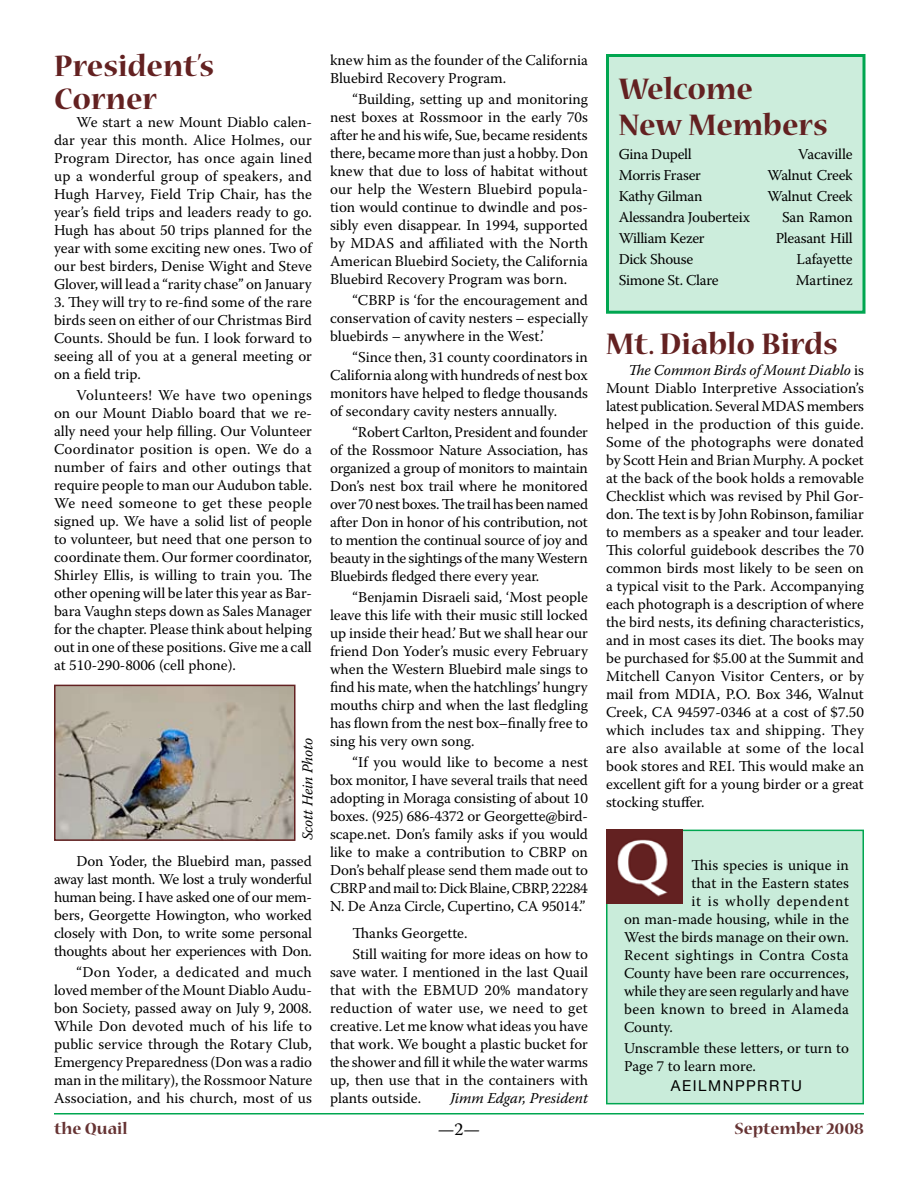
<style>
.page{position:relative;width:918px;height:1188px;background:#fff}
.page>*{position:absolute;margin:0;border:0;box-sizing:border-box;transform-origin:0 0}
.t1{font:700 33px/36px "Nueva Std";color:#632121}
.t2{font:700 18px "Nueva Std";color:#633}
.t3{font:18px "Warnock Pro";color:#000}
.t4{font:15px/18px "Warnock Pro";color:#000;text-align:justify}
.t5{font:15px "Warnock Pro";letter-spacing:-.02em;color:#000}
.t6{font:15px "Warnock Pro";letter-spacing:.025em;color:#000}
.t7{font:italic 15px "Warnock Pro";color:#000}
.t8{font:15px "Warnock Pro";letter-spacing:-.025em;color:#000}
.t9{font:15px "Warnock Pro";letter-spacing:.045em;color:#000}
.t10{font:15px "Helvetica Neue";letter-spacing:.105em;color:#000}
.s1{font-style:italic}
</style>
<div class="page">
<hr style="left:54px;top:1113px;width:810px;height:1px;background:#00a650">
<div style="left:608px;top:56px;width:256px;height:256px;background:#cceddc"></div>
<div style="left:606px;top:54px;width:260px;height:260px;border:3px solid #00a650"></div>
<div style="left:607px;top:830px;width:256px;height:274px;background:#c9ecda"></div>
<div style="left:606px;top:830px;width:258px;height:274px;border:2px solid #00a650"></div>
<img style="left:606px;top:829px;width:76px;height:74px">
<img style="left:57px;top:688px;width:236px;height:150px">
<div style="left:54px;top:685px;width:242px;height:156px;border:2px solid #632121"></div>
<h1 class="t1" style="left:54px;top:51px;width:162px;line-height:33px">President’s<br>Corner</h1>
<p class="t4" style="left:54px;top:113px;width:260px;text-indent:22px">We start a new Mount Diablo calen&shy;dar year this month. Alice Holmes, our Program Director, has once again lined up a wonderful group of speakers, and Hugh Harvey, Field Trip Chair, has the year’s field trips and leaders ready to go.<br>Hugh has about 50 trips planned for the year with some exciting new ones. Two of our best birders, Denise Wight and Steve Glover, will lead a “rarity chase” on January</p>
<p class="t4" style="left:54px;top:293px;width:260px">3. They will try to re-find some of the rare birds seen on either of our Christmas Bird Counts. Should be fun. I look forward to seeing all of you at a general meeting or on a field trip.</p>
<p class="t4" style="left:54px;top:386px;width:260px;text-indent:22px">Volunteers! We have two openings on our Mount Diablo board that we re&shy;ally need your help filling. Our Volunteer Coordinator position is open. We do a number of fairs and other outings that require people to man our Audubon table.<br>We need someone to get these people signed up. We have a solid list of people to volunteer, but need that one person to coordinate them. Our former coordinator, Shirley Ellis, is willing to train you. The other opening will be later this year as Bar&shy;bara Vaughn steps down as Sales Manager for the chapter. Please think about helping out in one of these positions. Give me a call at 510-290-8006 (cell phone).</p>
<p class="t7" style="left:299px;top:840px;width:104px;rotate:-90deg">Scott Hein Photo</p>
<p class="t4" style="left:54px;top:852px;width:260px;text-indent:22px">Don Yoder, the Bluebird man, passed away last month. We lost a truly wonderful human being. I have asked one of our mem&shy;bers, Georgette Howington, who worked closely with Don, to write some personal thoughts about her experiences with Don.</p>
<p class="t4" style="left:54px;top:963px;width:260px;text-indent:22px">“Don Yoder, a dedicated and much loved member of the Mount Diablo Audu&shy;bon Society, passed away on July 9, 2008.<br>While Don devoted much of his life to public service through the Rotary Club, Emergency Preparedness (Don was a radio man in the military), the Rossmoor Nature Association, and his church, most of us</p>
<p class="t4" style="left:330px;top:51px;width:259px">knew him as the founder of the California<br>Bluebird Recovery Program.</p>
<p class="t4" style="left:330px;top:90px;width:260px;text-indent:22px">“Building, setting up and monitoring nest boxes at Rossmoor in the early 70s after he and his wife, Sue, became residents there, became more than just a hobby. Don knew that due to loss of habitat without our help the Western Bluebird popula&shy;tion would continue to dwindle and pos&shy;sibly even disappear. In 1994, supported by MDAS and affiliated with the North American Bluebird Society, the California Bluebird Recovery Program was born.</p>
<p class="t4" style="left:330px;top:291px;width:260px;text-indent:22px">“CBRP is ‘for the encouragement and conservation of cavity nesters – especially bluebirds – anywhere in the West.’</p>
<p class="t4" style="left:330px;top:348px;width:260px;text-indent:22px">“Since then, 31 county coordinators in California along with hundreds of nest box monitors have helped to fledge thousands of secondary cavity nesters annually.</p>
<p class="t4" style="left:330px;top:423px;width:260px;text-indent:22px">“Robert Carlton, President and founder of the Rossmoor Nature Association, has organized a group of monitors to maintain Don’s nest box trail where he monitored over 70 nest boxes. The trail has been named after Don in honor of his contribution, not to mention the continual source of joy and beauty in the sightings of the many Western Bluebirds fledged there every year.</p>
<p class="t4" style="left:330px;top:588px;width:260px;text-indent:22px">“Benjamin Disraeli said, ‘Most people leave this life with their music still locked up inside their head.’ But we shall hear our friend Don Yoder’s music every February when the Western Bluebird male sings to find his mate, when the hatchlings’ hungry mouths chirp and when the last fledgling has flown from the nest box–finally free to sing his very own song.</p>
<p class="t4" style="left:330px;top:753px;width:260px;text-indent:22px">“If you would like to become a nest box monitor, I have several trails that need adopting in Moraga consisting of about 10 boxes. (925) 686-4372 or Georgette@bird&shy;scape.net. Don’s family asks if you would like to make a contribution to CBRP on Don’s behalf please send them made out to CBRP and mail to: Dick Blaine, CBRP, 22284<br>N. De Anza Circle, Cupertino, CA 95014.”</p>
<p class="t4" style="left:352px;top:922px;width:237px;line-height:21px">Thanks Georgette.<br>Still waiting for more ideas on how to</p>
<p class="t4" style="left:330px;top:963px;width:260px">save water. I mentioned in the last Quail that with the EBMUD 20% mandatory reduction of water use, we need to get creative. Let me know what ideas you have that work. We bought a plastic bucket for the shower and fill it while the water warms up, then use that in the containers with plants outside.</p>
<p class="t7" style="left:450px;top:1089px;width:139px">Jimm Edgar, President</p>
<h1 class="t1" style="left:619px;top:72px;width:211px">Welcome<br>New Members</h1>
<p class="t5" style="left:619px;top:145px;width:75px">Gina Dupell</p>
<p class="t4" style="left:798px;top:145px;width:56px">Vacaville</p>
<p class="t5" style="left:619px;top:166px;width:84px">Morris Fraser</p>
<p class="t8" style="left:767px;top:166px;width:87px">Walnut Creek</p>
<p class="t5" style="left:619px;top:187px;width:85px">Kathy Gilman</p>
<p class="t8" style="left:767px;top:187px;width:87px">Walnut Creek</p>
<p class="t5" style="left:619px;top:208px;width:133px">Alessandra Jouberteix</p>
<p class="t4" style="left:782px;top:208px;width:72px">San Ramon</p>
<p class="t5" style="left:619px;top:229px;width:87px">William Kezer</p>
<p class="t5" style="left:776px;top:229px;width:78px">Pleasant Hill</p>
<p class="t5" style="left:619px;top:250px;width:76px">Dick Shouse</p>
<p class="t4" style="left:796px;top:250px;width:58px">Lafayette</p>
<p class="t5" style="left:619px;top:271px;width:101px">Simone St. Clare</p>
<p class="t4" style="left:796px;top:271px;width:58px">Martinez</p>
<h1 class="t1" style="left:606px;top:328px;width:233px">Mt. Diablo Birds</h1>
<p class="t4" style="left:606px;top:361px;width:260px;text-indent:22px"><span class="s1">The Common Birds of Mount Diablo</span> is Mount Diablo Interpretive Association’s latest publication. Several MDAS members helped in the production of this guide.<br>Some of the photographs were donated by Scott Hein and Brian Murphy. A pocket at the back of the book holds a removable Checklist which was revised by Phil Gor&shy;don. The text is by John Robinson, familiar to members as a speaker and tour leader.<br>This colorful guidebook describes the 70 common birds most likely to be seen on a typical visit to the Park. Accompanying each photograph is a description of where the bird nests, its defining characteristics, and in most cases its diet. The books may be purchased for $5.00 at the Summit and Mitchell Canyon Visitor Centers, or by mail from MDIA, P.O. Box 346, Walnut Creek, CA 94597-0346 at a cost of $7.50 which includes tax and shipping. They are also available at some of the local book stores and REI. This would make an excellent gift for a young birder or a great stocking stuffer.</p>
<p class="t4" style="left:692px;top:856px;width:159px">This species is unique in</p>
<p class="t4" style="left:692px;top:874px;width:159px">that in the Eastern states</p>
<p class="t9" style="left:692px;top:892px;width:159px">it is wholly dependent</p>
<p class="t4" style="left:624px;top:910px;width:226px">on man-made housing, while in the</p>
<p class="t4" style="left:624px;top:928px;width:226px">West the birds manage on their own.</p>
<p class="t6" style="left:624px;top:946px;width:226px">Recent sightings in Contra Costa</p>
<p class="t4" style="left:624px;top:964px;width:226px">County have been rare occurrences,</p>
<p class="t4" style="left:624px;top:982px;width:227px">while they are seen regularly and have</p>
<p class="t6" style="left:624px;top:1000px;width:226px">been known to breed in Alameda</p>
<p class="t4" style="left:624px;top:1018px;width:51px">County.</p>
<p class="t4" style="left:624px;top:1039px;width:226px">Unscramble these letters, or turn to<br>Page 7 to learn more.</p>
<p class="t10" style="left:671px;top:1077px;width:133px">AEILMNPPRRTU</p>
<p class="t2" style="left:54px;top:1120px;width:75px">the Quail</p>
<p class="t3" style="left:438px;top:1118px;width:44px">— —</p>
<p class="t2" style="left:734px;top:1120px;width:131px">September 2008</p>
</div>
